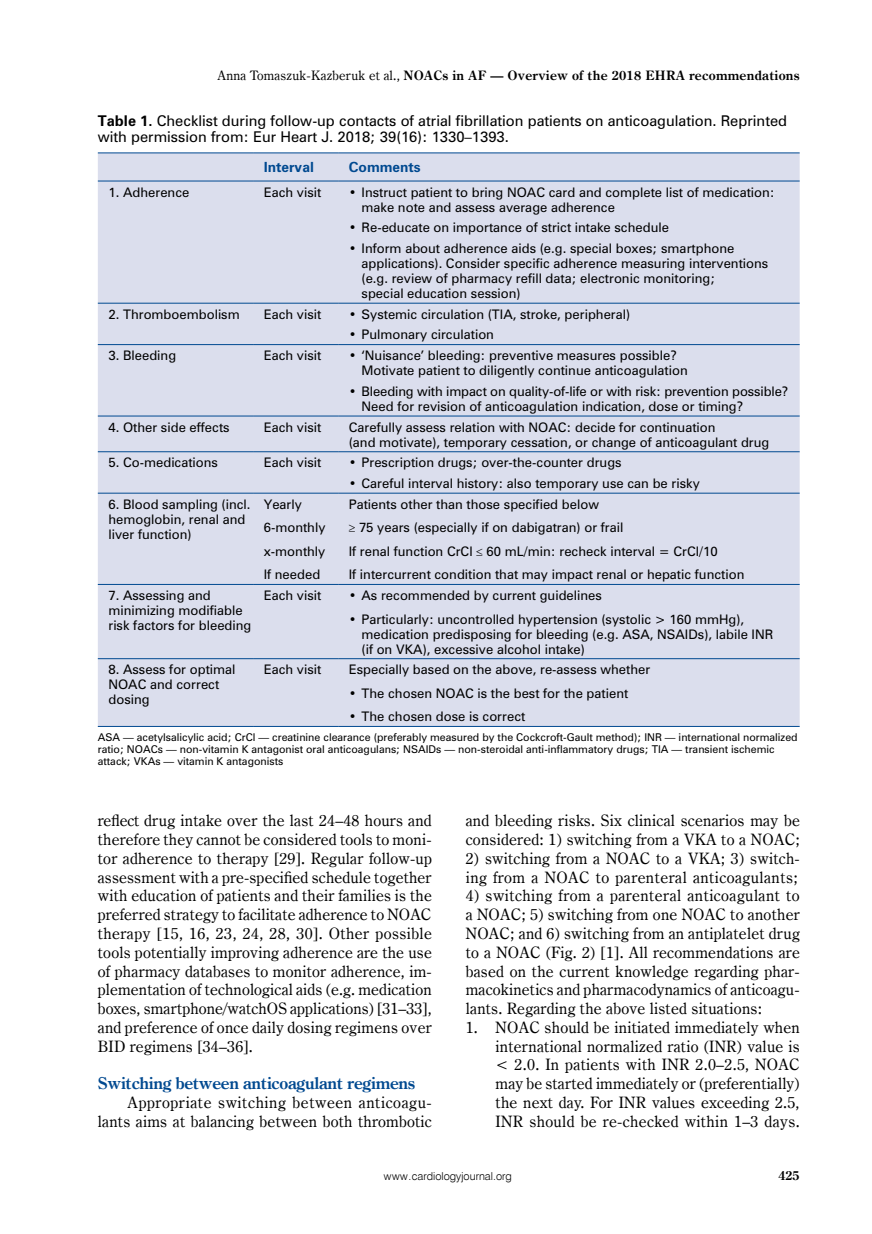
<style>
.page{position:relative;width:872px;height:1234px;background:#fff}
.page>*{position:absolute;margin:0;border:0;box-sizing:border-box;transform-origin:0 0}
._06_-_Śródtytuł_-_2{font:700 16.5px "Century Oldst EU";letter-spacing:-.02em;color:#004990}
._08_-_Tekst{font:15.75px/18.8px "Century Oldst EU";letter-spacing:.015em;color:#000;text-align:justify}
._12_-_Tabela_numer{font:13.5px/16.5px "Zurich PL";color:#000}
.t1{font:700 13.05px "Century Oldst EU";letter-spacing:.015em;color:#000}
._13_-_Tabela_-_nagłó{font:700 12.75px "Zurich PL";color:#004990}
.t2{font:700 12.75px "Century Oldst EU";color:#000}
._14_-_Tabela_-_tekst{font:12px/15px "Zurich PL";color:#000}
.t3{font:10.95px "Swis 721 Lt EU";color:#000}
._14_-_Tabela_przypis{font:9.75px/11.9px "Zurich PL";color:#000}
.s1{font-weight:400}
.s2{font-weight:700}
</style>
<div class="page">
<div style="left:98px;top:153px;width:701px;height:573px;background:#dbdeed"></div>
<hr style="left:98px;top:152px;width:155px;height:1px;background:#004990">
<hr style="left:253px;top:152px;width:85px;height:1px;background:#004990">
<hr style="left:338px;top:152px;width:461px;height:1px;background:#004990">
<hr style="left:98px;top:181px;width:155px;height:1px;background:#004990">
<hr style="left:253px;top:181px;width:85px;height:1px;background:#004990">
<hr style="left:338px;top:181px;width:461px;height:1px;background:#004990">
<hr style="left:98px;top:303px;width:155px;height:1px;background:#004990">
<hr style="left:253px;top:303px;width:85px;height:1px;background:#004990">
<hr style="left:338px;top:303px;width:461px;height:1px;background:#004990">
<hr style="left:98px;top:344px;width:155px;height:1px;background:#004990">
<hr style="left:253px;top:344px;width:85px;height:1px;background:#004990">
<hr style="left:338px;top:344px;width:461px;height:1px;background:#004990">
<hr style="left:98px;top:415px;width:155px;height:1px;background:#004990">
<hr style="left:253px;top:415px;width:85px;height:1px;background:#004990">
<hr style="left:338px;top:415px;width:461px;height:1px;background:#004990">
<hr style="left:98px;top:451px;width:155px;height:1px;background:#004990">
<hr style="left:253px;top:451px;width:85px;height:1px;background:#004990">
<hr style="left:338px;top:451px;width:461px;height:1px;background:#004990">
<hr style="left:98px;top:492px;width:155px;height:1px;background:#004990">
<hr style="left:253px;top:492px;width:85px;height:1px;background:#004990">
<hr style="left:338px;top:492px;width:461px;height:1px;background:#004990">
<hr style="left:98px;top:584px;width:155px;height:1px;background:#004990">
<hr style="left:253px;top:584px;width:85px;height:1px;background:#004990">
<hr style="left:338px;top:584px;width:461px;height:1px;background:#004990">
<hr style="left:338px;top:658px;width:461px;height:1px;background:#004990">
<hr style="left:98px;top:658px;width:155px;height:1px;background:#004990">
<hr style="left:253px;top:658px;width:85px;height:1px;background:#004990">
<hr style="left:98px;top:726px;width:155px;height:1px;background:#004990">
<hr style="left:253px;top:726px;width:85px;height:1px;background:#004990">
<hr style="left:338px;top:726px;width:461px;height:1px;background:#004990">
<p class="t1" style="left:217px;top:68px;width:584px"><span class="s1">Anna Tomaszuk-Kazberuk et al.,</span> NOACs in AF — Overview of the 2018 EHRA recommendations</p>
<p class="_12_-_Tabela_numer" style="left:98px;top:112px;width:691px"><span class="s2">Table 1.</span> Checklist during follow-up contacts of atrial fibrillation patients on anticoagulation. Reprinted with permission from: Eur Heart J. 2018; 39(16): 1330–1393.</p>
<p class="_13_-_Tabela_-_nagłó" style="left:264px;top:158px;width:52px">Interval</p>
<p class="_13_-_Tabela_-_nagłó" style="left:349px;top:158px;width:74px">Comments</p>
<p class="_14_-_Tabela_-_tekst" style="left:108px;top:184px;width:82px">1. Adherence</p>
<p class="_14_-_Tabela_-_tekst" style="left:264px;top:184px;width:59px">Each visit</p>
<p class="_14_-_Tabela_-_tekst" style="left:361px;top:184px;width:415px;text-indent:-13px">• Instruct patient to bring NOAC card and complete list of medication: make note and assess average adherence</p>
<p class="_14_-_Tabela_-_tekst" style="left:349px;top:220px;width:322px">• Re-educate on importance of strict intake schedule</p>
<p class="_14_-_Tabela_-_tekst" style="left:361px;top:241px;width:408px;text-indent:-13px">• Inform about adherence aids (e.g. special boxes; smartphone applications). Consider specific adherence measuring interventions (e.g. review of pharmacy refill data; electronic monitoring;<br>special education session)</p>
<p class="_14_-_Tabela_-_tekst" style="left:108px;top:306px;width:133px">2. Thromboembolism</p>
<p class="_14_-_Tabela_-_tekst" style="left:264px;top:306px;width:59px">Each visit</p>
<p class="_14_-_Tabela_-_tekst" style="left:349px;top:306px;width:283px">• Systemic circulation (TIA, stroke, peripheral)</p>
<p class="_14_-_Tabela_-_tekst" style="left:349px;top:327px;width:147px">• Pulmonary circulation</p>
<p class="_14_-_Tabela_-_tekst" style="left:108px;top:348px;width:69px">3. Bleeding</p>
<p class="_14_-_Tabela_-_tekst" style="left:264px;top:348px;width:59px">Each visit</p>
<p class="_14_-_Tabela_-_tekst" style="left:361px;top:348px;width:328px;text-indent:-13px">• ‘Nuisance’ bleeding: preventive measures possible?<br>Motivate patient to diligently continue anticoagulation</p>
<p class="_14_-_Tabela_-_tekst" style="left:361px;top:383px;width:428px;text-indent:-13px">• Bleeding with impact on quality-of-life or with risk: prevention possible?<br>Need for revision of anticoagulation indication, dose or timing?</p>
<p class="_14_-_Tabela_-_tekst" style="left:108px;top:419px;width:123px">4. Other side effects</p>
<p class="_14_-_Tabela_-_tekst" style="left:264px;top:419px;width:59px">Each visit</p>
<p class="_14_-_Tabela_-_tekst" style="left:349px;top:419px;width:422px">Carefully assess relation with NOAC: decide for continuation<br>(and motivate), temporary cessation, or change of anticoagulant drug</p>
<p class="_14_-_Tabela_-_tekst" style="left:108px;top:455px;width:111px">5. Co-medications</p>
<p class="_14_-_Tabela_-_tekst" style="left:264px;top:455px;width:59px">Each visit</p>
<p class="_14_-_Tabela_-_tekst" style="left:349px;top:455px;width:274px">• Prescription drugs; over-the-counter drugs</p>
<p class="_14_-_Tabela_-_tekst" style="left:349px;top:475px;width:352px">• Careful interval history: also temporary use can be risky</p>
<p class="_14_-_Tabela_-_tekst" style="left:108px;top:496px;width:144px">6. Blood sampling (incl. hemoglobin, renal and liver function)</p>
<p class="_14_-_Tabela_-_tekst" style="left:264px;top:496px;width:40px">Yearly</p>
<p class="_14_-_Tabela_-_tekst" style="left:349px;top:496px;width:252px">Patients other than those specified below</p>
<p class="_14_-_Tabela_-_tekst" style="left:349px;top:520px;width:276px">≥ 75 years (especially if on dabigatran) or frail</p>
<p class="_14_-_Tabela_-_tekst" style="left:349px;top:543px;width:370px">If renal function CrCl ≤ 60 mL/min: recheck interval = CrCl/10</p>
<p class="_14_-_Tabela_-_tekst" style="left:349px;top:567px;width:397px">If intercurrent condition that may impact renal or hepatic function</p>
<p class="_14_-_Tabela_-_tekst" style="left:264px;top:520px;width:63px">6-monthly</p>
<p class="_14_-_Tabela_-_tekst" style="left:264px;top:543px;width:63px">x-monthly</p>
<p class="_14_-_Tabela_-_tekst" style="left:264px;top:567px;width:58px">If needed</p>
<p class="_14_-_Tabela_-_tekst" style="left:108px;top:587px;width:144px">7. Assessing and minimizing modifiable risk factors for bleeding</p>
<p class="_14_-_Tabela_-_tekst" style="left:264px;top:587px;width:59px">Each visit</p>
<p class="_14_-_Tabela_-_tekst" style="left:349px;top:587px;width:255px">• As recommended by current guidelines</p>
<p class="_14_-_Tabela_-_tekst" style="left:361px;top:611px;width:413px;text-indent:-13px">• Particularly: uncontrolled hypertension (systolic &gt; 160 mmHg), medication predisposing for bleeding (e.g. ASA, NSAIDs), labile INR (if on VKA), excessive alcohol intake)</p>
<p class="_14_-_Tabela_-_tekst" style="left:108px;top:661px;width:129px">8. Assess for optimal<br>NOAC and correct dosing</p>
<p class="_14_-_Tabela_-_tekst" style="left:264px;top:661px;width:59px">Each visit</p>
<p class="_14_-_Tabela_-_tekst" style="left:349px;top:661px;width:303px">Especially based on the above, re-assess whether</p>
<p class="_14_-_Tabela_-_tekst" style="left:349px;top:685px;width:281px">• The chosen NOAC is the best for the patient</p>
<p class="_14_-_Tabela_-_tekst" style="left:349px;top:708px;width:178px">• The chosen dose is correct</p>
<p class="_14_-_Tabela_przypis" style="left:98px;top:731px;width:701px">ASA — acetylsalicylic acid; CrCl — creatinine clearance (preferably measured by the Cockcroft-Gault method); INR — international normalized ratio; NOACs — non-vitamin K antagonist oral anticoagulans; NSAIDs — non-steroidal anti-inflammatory drugs; TIA — transient ischemic attack; VKAs — vitamin K antagonists</p>
<p class="_08_-_Tekst" style="left:98px;top:811px;width:336px">reflect drug intake over the last 24–48 hours and therefore they cannot be considered tools to moni&shy;tor adherence to therapy [29]. Regular follow-up assessment with a pre-specified schedule together with education of patients and their families is the preferred strategy to facilitate adherence to NOAC therapy [15, 16, 23, 24, 28, 30]. Other possible tools potentially improving adherence are the use of pharmacy databases to monitor adherence, im&shy;plementation of technological aids (e.g. medication boxes, smartphone/watchOS applications) [31–33], and preference of once daily dosing regimens over BID regimens [34–36].</p>
<p class="_06_-_Śródtytuł_-_2" style="left:98px;top:1072px;width:319px">Switching between anticoagulant regimens</p>
<p class="_08_-_Tekst" style="left:98px;top:1092px;width:335px;text-align:right">Appropriate switching between anticoagu&shy;lants aims at balancing between both thrombotic</p>
<p class="_08_-_Tekst" style="left:466px;top:811px;width:335px">and bleeding risks. Six clinical scenarios may be considered: 1) switching from a VKA to a NOAC;</p>
<p class="_08_-_Tekst" style="left:466px;top:849px;width:335px">2) switching from a NOAC to a VKA; 3) switch&shy;ing from a NOAC to parenteral anticoagulants;</p>
<p class="_08_-_Tekst" style="left:466px;top:886px;width:335px">4) switching from a parenteral anticoagulant to a NOAC; 5) switching from one NOAC to another NOAC; and 6) switching from an antiplatelet drug to a NOAC (Fig. 2) [1]. All recommendations are based on the current knowledge regarding phar&shy;macokinetics and pharmacodynamics of anticoagu&shy;lants. Regarding the above listed situations:</p>
<p class="_08_-_Tekst" style="left:495px;top:1017px;width:306px;text-indent:-30px">1. NOAC should be initiated immediately when international normalized ratio (INR) value is &lt; 2.0. In patients with INR 2.0–2.5, NOAC may be started immediately or (preferentially) the next day. For INR values exceeding 2.5, INR should be re-checked within 1–3 days.</p>
<p class="t3" style="left:384px;top:1169px;width:129px">www.cardiologyjournal.org</p>
<p class="t2" style="left:778px;top:1167px;width:23px">425</p>
</div>
